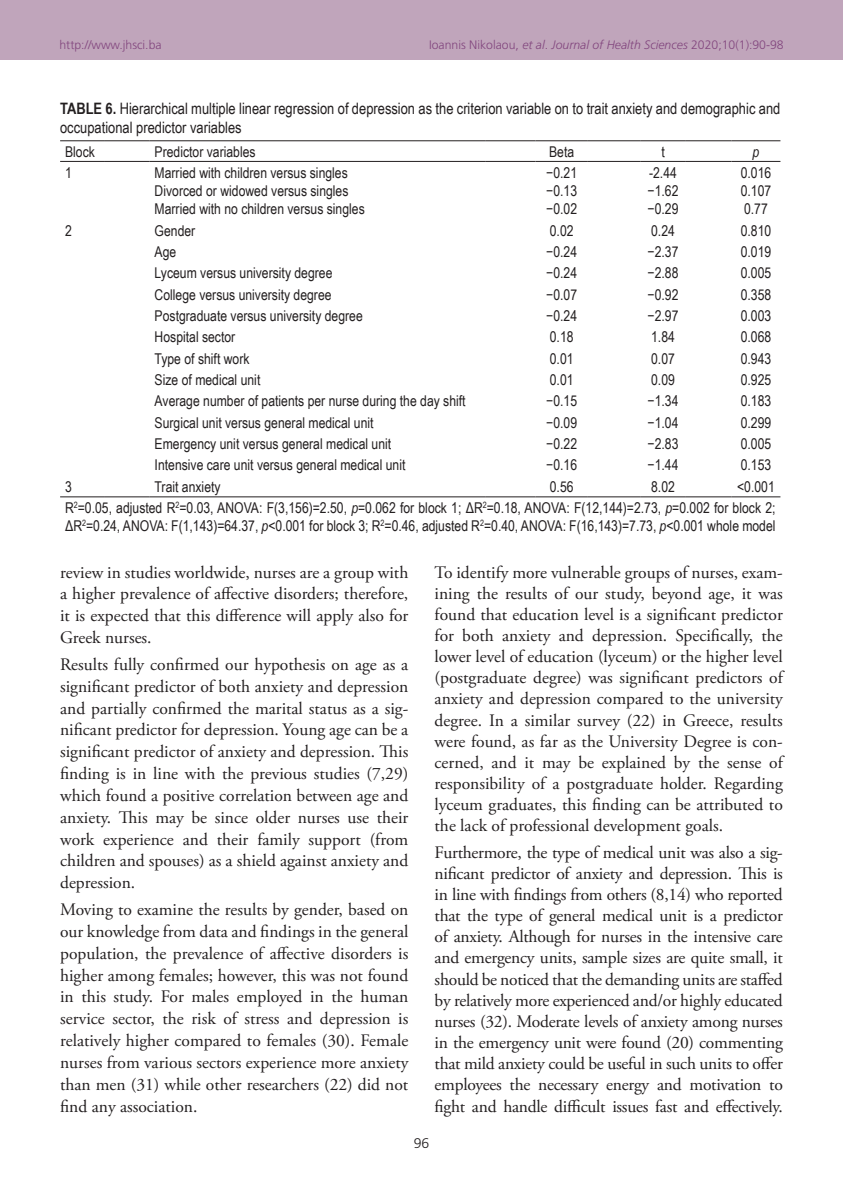
<style>
.page{position:relative;width:843px;height:1191px;background:#fff}
.page>*{position:absolute;margin:0;border:0;box-sizing:border-box;transform-origin:0 0}
.TX{font:17.5px/21.2px "Adobe Garamond Pro";color:#231f20;text-align:justify}
.TT{font:15.75px/19.2px "Arial Narrow";color:#231f20}
.TB{font:14.88px "Arial Narrow";color:#231f20}
.TFN{font:14.88px/18.4px "Arial Narrow";color:#231f20}
.TCH{font:14.88px "Arial Narrow";color:#231f20}
.TBL{font:14.88px "Arial Narrow";color:#231f20}
.TCH-2{font:italic 14.88px "Arial Narrow";color:#231f20}
.t1{font:300 14px "Frutiger CE";color:#231f20}
.t2{font:300 12.25px "Frutiger CE";color:#82467e}
.s1{font-style:italic}
.s2{font-weight:700}
</style>
<div class="page">
<div style="left:0;top:0;width:843px;height:60px;background:#c0a5bb"></div>
<hr style="left:60px;top:496px;width:45px;height:1px;background:#231f20">
<hr style="left:105px;top:496px;width:45px;height:1px;background:#231f20">
<hr style="left:150px;top:496px;width:336px;height:1px;background:#231f20">
<hr style="left:486px;top:496px;width:50px;height:1px;background:#231f20">
<hr style="left:536px;top:496px;width:52px;height:1px;background:#231f20">
<hr style="left:588px;top:496px;width:52px;height:1px;background:#231f20">
<hr style="left:640px;top:496px;width:46px;height:1px;background:#231f20">
<hr style="left:686px;top:496px;width:45px;height:1px;background:#231f20">
<hr style="left:732px;top:496px;width:48px;height:1px;background:#231f20">
<hr style="left:60px;top:140px;width:45px;height:1px;background:#231f20">
<hr style="left:105px;top:140px;width:45px;height:1px;background:#231f20">
<hr style="left:150px;top:140px;width:336px;height:1px;background:#231f20">
<hr style="left:486px;top:140px;width:50px;height:1px;background:#231f20">
<hr style="left:536px;top:140px;width:52px;height:1px;background:#231f20">
<hr style="left:588px;top:140px;width:52px;height:1px;background:#231f20">
<hr style="left:640px;top:140px;width:46px;height:1px;background:#231f20">
<hr style="left:686px;top:140px;width:45px;height:1px;background:#231f20">
<hr style="left:732px;top:140px;width:48px;height:1px;background:#231f20">
<hr style="left:60px;top:161px;width:45px;height:1px;background:#231f20">
<hr style="left:105px;top:161px;width:45px;height:1px;background:#231f20">
<hr style="left:150px;top:161px;width:336px;height:1px;background:#231f20">
<hr style="left:486px;top:161px;width:50px;height:1px;background:#231f20">
<hr style="left:536px;top:161px;width:52px;height:1px;background:#231f20">
<hr style="left:588px;top:161px;width:52px;height:1px;background:#231f20">
<hr style="left:640px;top:161px;width:46px;height:1px;background:#231f20">
<hr style="left:686px;top:161px;width:45px;height:1px;background:#231f20">
<hr style="left:732px;top:161px;width:48px;height:1px;background:#231f20">
<p class="t2" style="left:60px;top:37px;width:104px">http://www.jhsci.ba</p>
<p class="t2" style="left:429px;top:37px;width:356px">Ioannis Nikolaou, <span class="s1">et al</span>. <span class="s1">Journal of Health Sciences</span> 2020;10(1):90-98</p>
<p class="TT" style="left:60px;top:98px;width:722px"><span class="s2">TABLE 6.</span> Hierarchical multiple linear regression of depression as the criterion variable on to trait anxiety and demographic and occupational predictor variables</p>
<p class="TCH" style="left:65px;top:140px;width:31px">Block</p>
<p class="TCH" style="left:155px;top:140px;width:103px">Predictor variables</p>
<p class="TCH" style="left:549px;top:140px;width:27px">Beta</p>
<p class="TCH" style="left:661px;top:140px;width:5px">t</p>
<p class="TCH-2" style="left:753px;top:141px;width:8px">p</p>
<p class="TB" style="left:65px;top:161px;width:8px">1</p>
<p class="TB" style="left:155px;top:161px;width:195px">Married with children versus singles</p>
<p class="TB" style="left:155px;top:180px;width:195px">Divorced or widowed versus singles</p>
<p class="TB" style="left:155px;top:198px;width:212px">Married with no children versus singles</p>
<p class="TB" style="left:546px;top:161px;width:32px">−0.21</p>
<p class="TB" style="left:546px;top:180px;width:32px">−0.13</p>
<p class="TB" style="left:546px;top:198px;width:32px">−0.02</p>
<p class="TB" style="left:649px;top:161px;width:29px">-2.44</p>
<p class="TB" style="left:648px;top:180px;width:32px">−1.62</p>
<p class="TB" style="left:648px;top:198px;width:32px">−0.29</p>
<p class="TB" style="left:741px;top:161px;width:32px">0.016</p>
<p class="TB" style="left:741px;top:180px;width:32px">0.107</p>
<p class="TB" style="left:744px;top:198px;width:25px">0.77</p>
<p class="TB" style="left:65px;top:219px;width:8px">2</p>
<p class="TB" style="left:155px;top:219px;width:42px">Gender</p>
<p class="TB" style="left:550px;top:219px;width:25px">0.02</p>
<p class="TB" style="left:651px;top:219px;width:25px">0.24</p>
<p class="TB" style="left:741px;top:219px;width:32px">0.810</p>
<p class="TB" style="left:155px;top:241px;width:23px">Age</p>
<p class="TB" style="left:546px;top:241px;width:32px">−0.24</p>
<p class="TB" style="left:648px;top:241px;width:32px">−2.37</p>
<p class="TB" style="left:741px;top:241px;width:32px">0.019</p>
<p class="TB" style="left:155px;top:262px;width:179px">Lyceum versus university degree</p>
<p class="TB" style="left:546px;top:262px;width:32px">−0.24</p>
<p class="TB" style="left:648px;top:262px;width:32px">−2.88</p>
<p class="TB" style="left:741px;top:262px;width:32px">0.005</p>
<p class="TB" style="left:155px;top:283px;width:178px">College versus university degree</p>
<p class="TB" style="left:546px;top:283px;width:32px">−0.07</p>
<p class="TB" style="left:648px;top:283px;width:32px">−0.92</p>
<p class="TB" style="left:741px;top:283px;width:32px">0.358</p>
<p class="TB" style="left:155px;top:305px;width:210px">Postgraduate versus university degree</p>
<p class="TB" style="left:546px;top:305px;width:32px">−0.24</p>
<p class="TB" style="left:648px;top:305px;width:32px">−2.97</p>
<p class="TB" style="left:741px;top:305px;width:32px">0.003</p>
<p class="TB" style="left:155px;top:326px;width:82px">Hospital sector</p>
<p class="TB" style="left:550px;top:326px;width:25px">0.18</p>
<p class="TB" style="left:651px;top:326px;width:25px">1.84</p>
<p class="TB" style="left:741px;top:326px;width:32px">0.068</p>
<p class="TB" style="left:155px;top:347px;width:96px">Type of shift work</p>
<p class="TB" style="left:550px;top:347px;width:25px">0.01</p>
<p class="TB" style="left:651px;top:347px;width:25px">0.07</p>
<p class="TB" style="left:741px;top:347px;width:32px">0.943</p>
<p class="TB" style="left:155px;top:369px;width:107px">Size of medical unit</p>
<p class="TB" style="left:550px;top:369px;width:25px">0.01</p>
<p class="TB" style="left:651px;top:369px;width:25px">0.09</p>
<p class="TB" style="left:741px;top:369px;width:32px">0.925</p>
<p class="TB" style="left:155px;top:390px;width:313px">Average number of patients per nurse during the day shift</p>
<p class="TB" style="left:546px;top:390px;width:32px">−0.15</p>
<p class="TB" style="left:648px;top:390px;width:32px">−1.34</p>
<p class="TB" style="left:741px;top:390px;width:32px">0.183</p>
<p class="TB" style="left:155px;top:411px;width:220px">Surgical unit versus general medical unit</p>
<p class="TB" style="left:546px;top:411px;width:32px">−0.09</p>
<p class="TB" style="left:648px;top:411px;width:32px">−1.04</p>
<p class="TB" style="left:741px;top:411px;width:32px">0.299</p>
<p class="TB" style="left:155px;top:433px;width:238px">Emergency unit versus general medical unit</p>
<p class="TB" style="left:546px;top:433px;width:32px">−0.22</p>
<p class="TB" style="left:648px;top:433px;width:32px">−2.83</p>
<p class="TB" style="left:741px;top:433px;width:32px">0.005</p>
<p class="TB" style="left:155px;top:454px;width:252px">Intensive care unit versus general medical unit</p>
<p class="TB" style="left:546px;top:454px;width:32px">−0.16</p>
<p class="TB" style="left:648px;top:454px;width:32px">−1.44</p>
<p class="TB" style="left:741px;top:454px;width:32px">0.153</p>
<p class="TBL" style="left:65px;top:475px;width:8px">3</p>
<p class="TBL" style="left:155px;top:475px;width:67px">Trait anxiety</p>
<p class="TBL" style="left:550px;top:475px;width:25px">0.56</p>
<p class="TBL" style="left:651px;top:475px;width:25px">8.02</p>
<p class="TBL" style="left:737px;top:475px;width:39px">&lt;0.001</p>
<p class="TFN" style="left:65px;top:498px;width:712px">R<sup>2</sup>=0.05, adjusted R<sup>2</sup>=0.03, ANOVA: F(3,156)=2.50, <span class="s1">p</span>=0.062 for block 1; ΔR<sup>2</sup>=0.18, ANOVA: F(12,144)=2.73, <span class="s1">p</span>=0.002 for block 2;<br>ΔR<sup>2</sup>=0.24, ANOVA: F(1,143)=64.37, <span class="s1">p</span>&lt;0.001 for block 3; R<sup>2</sup>=0.46, adjusted R<sup>2</sup>=0.40, ANOVA: F(16,143)=7.73, <span class="s1">p</span>&lt;0.001 whole model</p>
<p class="TX" style="left:60px;top:562px;width:350px;line-height:21.9px">review in studies worldwide, nurses are a group with a higher prevalence of affective disorders; therefore, it is expected that this difference will apply also for Greek nurses.</p>
<p class="TX" style="left:60px;top:654px;width:350px;line-height:21.9px">Results fully confirmed our hypothesis on age as a significant predictor of both anxiety and depression and partially confirmed the marital status as a sig&shy;nificant predictor for depression. Young age can be a significant predictor of anxiety and depression. This finding is in line with the previous studies (7,29) which found a positive correlation between age and anxiety. This may be since older nurses use their work experience and their family support (from children and spouses) as a shield against anxiety and depression.</p>
<p class="TX" style="left:60px;top:899px;width:350px;line-height:21.9px">Moving to examine the results by gender, based on our knowledge from data and findings in the general population, the prevalence of affective disorders is higher among females; however, this was not found in this study. For males employed in the human service sector, the risk of stress and depression is relatively higher compared to females (30). Female nurses from various sectors experience more anxiety than men (31) while other researchers (22) did not find any association.</p>
<p class="TX" style="left:435px;top:562px;width:350px">To identify more vulnerable groups of nurses, exam&shy;ining the results of our study, beyond age, it was found that education level is a significant predictor for both anxiety and depression. Specifically, the lower level of education (lyceum) or the higher level (postgraduate degree) was significant predictors of anxiety and depression compared to the university degree. In a similar survey (22) in Greece, results were found, as far as the University Degree is con&shy;cerned, and it may be explained by the sense of responsibility of a postgraduate holder. Regarding lyceum graduates, this finding can be attributed to the lack of professional development goals.</p>
<p class="TX" style="left:435px;top:842px;width:350px">Furthermore, the type of medical unit was also a sig&shy;nificant predictor of anxiety and depression. This is in line with findings from others (8,14) who reported that the type of general medical unit is a predictor of anxiety. Although for nurses in the intensive care and emergency units, sample sizes are quite small, it should be noticed that the demanding units are staffed by relatively more experienced and/or highly educated nurses (32). Moderate levels of anxiety among nurses in the emergency unit were found (20) commenting that mild anxiety could be useful in such units to offer employees the necessary energy and motivation to fight and handle difficult issues fast and effectively.</p>
<p class="t1" style="left:414px;top:1134px;width:17px">96</p>
</div>
